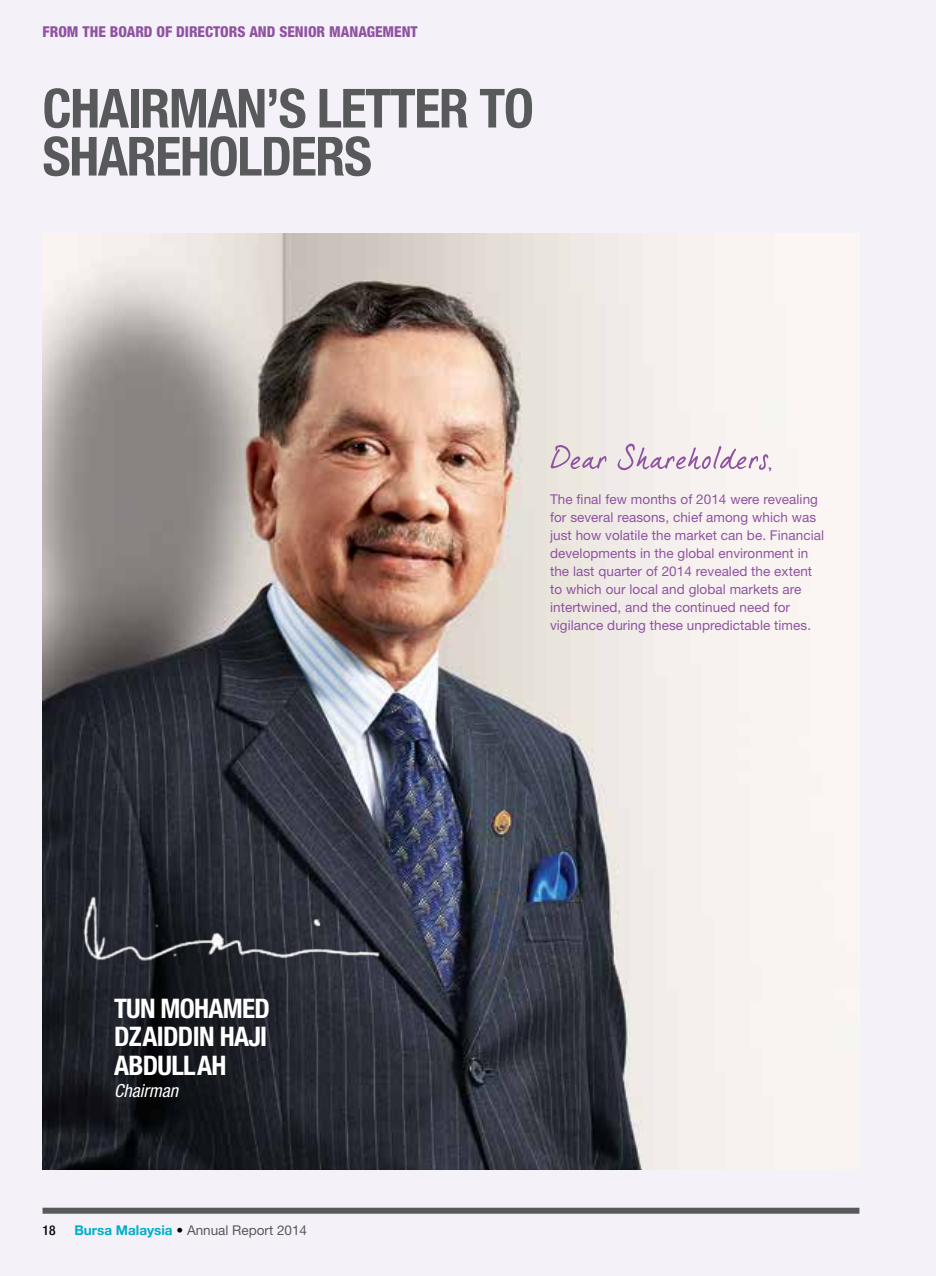
<style>
.page{position:relative;width:936px;height:1276px;background:#fff}
.page>*{position:absolute;margin:0;border:0;box-sizing:border-box;transform-origin:0 0}
.t1{font:700 condensed 54px/48px "Helvetica Neue LT Std";letter-spacing:-.025em;color:#58595b}
.t2{font:700 condensed 27px/28.5px "Helvetica Neue LT Std";letter-spacing:-.025em;color:#fff;text-align:justify}
.t3{font:italic condensed 18px "Helvetica Neue LT Std";color:#fff}
.t4{font:800 condensed 15px "Helvetica Neue LT Std";color:#8f53a1}
.t5{font:13.5px/18px "Helvetica Neue LT Std";letter-spacing:.005em;color:#8f53a1}
.t6{font:13.5px "Helvetica Neue LT Std";color:#58595b}
.t7{font:500 condensed 13.5px "Helvetica Neue LT Std";color:#000}
.s1{font-weight:700;color:#00afc8}
.s2{color:#000}
</style>
<div class="page">
<div style="left:0;top:0;width:935px;height:1276px;background:#f5f1f8"></div>
<div style="left:43px;top:1207px;width:816px;height:6px;background:#58595b"></div>
<img style="left:43px;top:234px;width:729px;height:935px">
<img style="left:74px;top:887px;width:332px;height:88px">
<svg style="left:550px;top:443px;width:221px;height:29px"></svg>
<p class="t4" style="left:43px;top:23px;width:377px">FROM THE BOARD OF DIRECTORS AND SENIOR MANAGEMENT</p>
<h1 class="t1" style="left:43px;top:84px;width:493px">CHAIRMAN’S LETTER TO<br>SHAREHOLDERS</h1>
<p class="t5" style="left:550px;top:490px;width:275px">The final few months of 2014 were revealing for several reasons, chief among which was just how volatile the market can be. Financial developments in the global environment in the last quarter of 2014 revealed the extent to which our local and global markets are intertwined, and the continued need for vigilance during these unpredictable times.</p>
<h2 class="t2" style="left:114px;top:993px;width:157px">TUN MOHAMED DZAIDDIN HAJI ABDULLAH</h2>
<h3 class="t3" style="left:114px;top:1080px;width:65px">Chairman</h3>
<p class="t7" style="left:43px;top:1221px;width:14px">18</p>
<p class="t6" style="left:74px;top:1221px;width:234px"><span class="s1">Bursa Malaysia</span> <span class="s2">•</span> Annual Report 2014</p>
</div>
